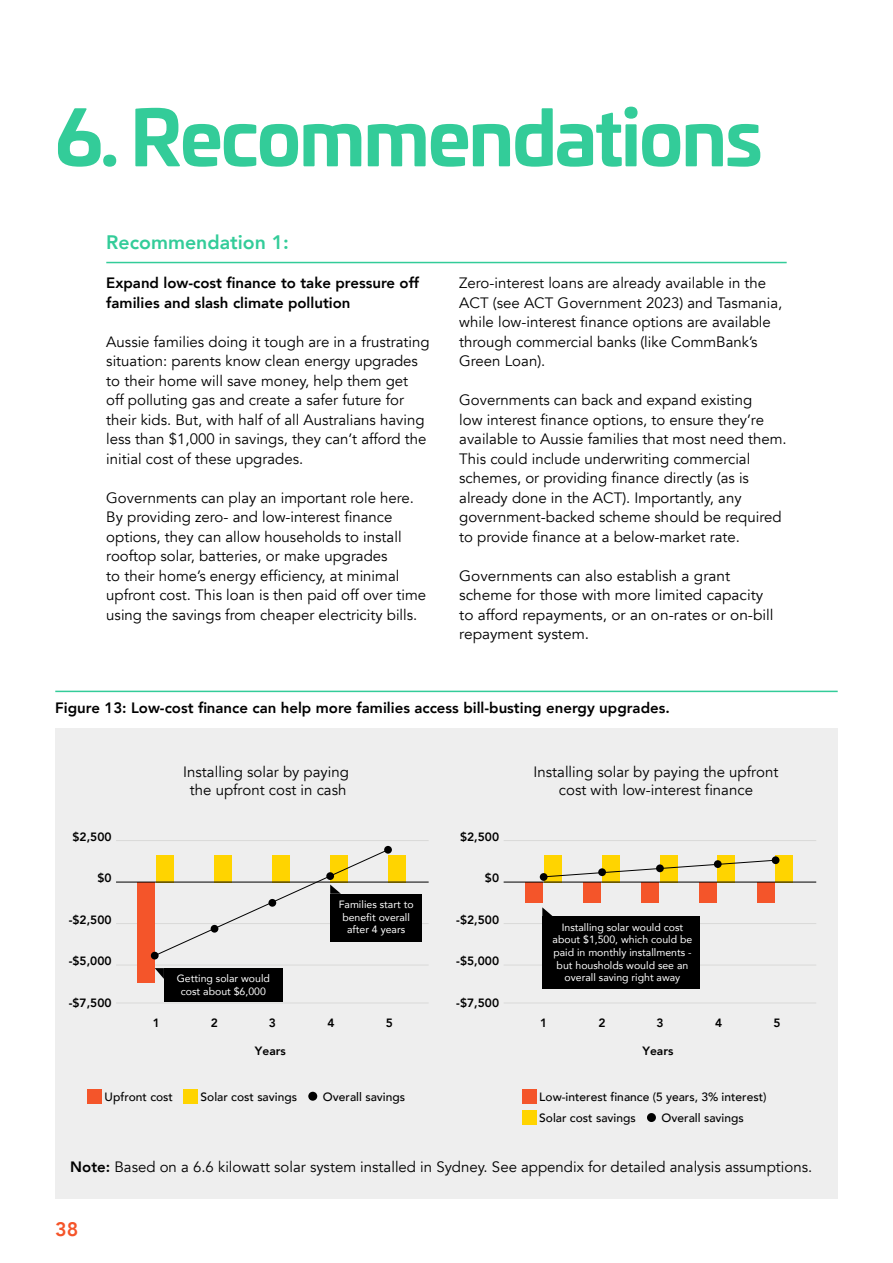
<style>
.page{position:relative;width:893px;height:1263px;background:#fff}
.page>*{position:absolute;margin:0;border:0;box-sizing:border-box;transform-origin:0 0}
.t1{font:700 75px "Univia Pro";letter-spacing:-.03em;color:#3c9}
.t2{font:800 19.5px "Avenir";color:#3c9}
.t3{font:800 19.5px "Avenir";color:#f55429}
.t4{font:15px/19.5px "Avenir";color:#000}
.t5{font:800 15px/19.5px "Avenir";color:#000}
.t6{font:500 12px/21.3px "Avenir";color:#000}
.t7{font:800 12px "Avenir";color:#000}
.t8{font:10.5px/12.6px "Avenir";color:#fff;text-align:center}
.s1{font-weight:800}
</style>
<div class="page">
<div style="left:55px;top:728px;width:783px;height:471px;background:#eee"></div>
<hr style="left:106px;top:262px;width:681px;height:1px;background:#3c9">
<hr style="left:116px;top:923px;width:313px;height:1px;background:#d9d9d8">
<hr style="left:116px;top:965px;width:313px;height:1px;background:#d9d9d8">
<div style="left:138px;top:882px;width:17px;height:100px;background:#f4552a"></div>
<div style="left:388px;top:855px;width:17px;height:27px;background:#ffd400"></div>
<hr style="left:116px;top:840px;width:313px;height:1px;background:#d9d9d8">
<hr style="left:116px;top:882px;width:313px;height:1px;background:#000">
<hr style="left:116px;top:1002px;width:313px;height:1px;background:#d9d9d8">
<svg style="left:384px;top:846px;width:8px;height:8px"></svg>
<div style="left:151px;top:952px;width:8px;height:7px;background:#000;border-radius:50%"></div>
<div style="left:164px;top:968px;width:119px;height:34px;background:#000"></div>
<svg style="left:155px;top:968px;width:9px;height:11px"></svg>
<div style="left:330px;top:894px;width:92px;height:47px;background:#000"></div>
<svg style="left:154px;top:849px;width:235px;height:107px"></svg>
<div style="left:87px;top:1089px;width:15px;height:14px;background:#f4552a"></div>
<div style="left:183px;top:1089px;width:15px;height:14px;background:#ffd400"></div>
<div style="left:308px;top:1092px;width:9px;height:9px;background:#000;border-radius:50%"></div>
<hr style="left:504px;top:923px;width:312px;height:1px;background:#d9d9d8">
<hr style="left:504px;top:965px;width:312px;height:1px;background:#d9d9d8">
<div style="left:544px;top:855px;width:17px;height:27px;background:#ffd400"></div>
<div style="left:525px;top:882px;width:17px;height:21px;background:#f4552a"></div>
<div style="left:583px;top:882px;width:17px;height:21px;background:#f4552a"></div>
<div style="left:641px;top:882px;width:17px;height:21px;background:#f4552a"></div>
<div style="left:699px;top:882px;width:17px;height:21px;background:#f4552a"></div>
<div style="left:757px;top:882px;width:18px;height:21px;background:#f4552a"></div>
<div style="left:602px;top:855px;width:17px;height:27px;background:#ffd400"></div>
<div style="left:660px;top:855px;width:17px;height:27px;background:#ffd400"></div>
<div style="left:718px;top:855px;width:17px;height:27px;background:#ffd400"></div>
<div style="left:776px;top:855px;width:17px;height:27px;background:#ffd400"></div>
<hr style="left:504px;top:840px;width:312px;height:1px;background:#d9d9d8">
<hr style="left:504px;top:882px;width:312px;height:1px;background:#000">
<hr style="left:504px;top:1002px;width:312px;height:1px;background:#d9d9d8">
<svg style="left:541px;top:859px;width:235px;height:19px"></svg>
<div style="left:772px;top:856px;width:7px;height:8px;background:#000;border-radius:50%"></div>
<div style="left:714px;top:860px;width:8px;height:8px;background:#000;border-radius:50%"></div>
<div style="left:656px;top:864px;width:8px;height:8px;background:#000;border-radius:50%"></div>
<div style="left:598px;top:868px;width:8px;height:8px;background:#000;border-radius:50%"></div>
<div style="left:540px;top:873px;width:8px;height:8px;background:#000;border-radius:50%"></div>
<div style="left:542px;top:916px;width:158px;height:73px;background:#000"></div>
<svg style="left:542px;top:907px;width:11px;height:9px"></svg>
<div style="left:522px;top:1089px;width:14px;height:14px;background:#f4552a"></div>
<div style="left:522px;top:1110px;width:14px;height:15px;background:#ffd400"></div>
<div style="left:647px;top:1113px;width:9px;height:9px;background:#000;border-radius:50%"></div>
<hr style="left:55px;top:691px;width:783px;height:1px;background:#3c9">
<h1 class="t1" style="left:55px;top:78px;width:709px">6. Recommendations</h1>
<h2 class="t2" style="left:106px;top:227px;width:184px">Recommendation 1:</h2>
<p class="t5" style="left:106px;top:273px;width:314px">Expand low-cost finance to take pressure off families and slash climate pollution</p>
<p class="t4" style="left:106px;top:332px;width:325px">Aussie families doing it tough are in a frustrating situation: parents know clean energy upgrades to their home will save money, help them get<br>off polluting gas and create a safer future for their kids. But, with half of all Australians having less than $1,000 in savings, they can’t afford the initial cost of these upgrades.</p>
<p class="t4" style="left:106px;top:488px;width:321px">Governments can play an important role here.<br>By providing zero- and low-interest finance options, they can allow households to install rooftop solar, batteries, or make upgrades<br>to their home’s energy efficiency, at minimal upfront cost. This loan is then paid off over time using the savings from cheaper electricity bills.</p>
<p class="t4" style="left:459px;top:273px;width:325px">Zero-interest loans are already available in the ACT (see ACT Government 2023) and Tasmania, while low-interest finance options are available through commercial banks (like CommBank’s Green Loan).</p>
<p class="t4" style="left:459px;top:390px;width:329px">Governments can back and expand existing<br>low interest finance options, to ensure they’re available to Aussie families that most need them.<br>This could include underwriting commercial schemes, or providing finance directly (as is already done in the ACT). Importantly, any government-backed scheme should be required to provide finance at a below-market rate.</p>
<p class="t4" style="left:459px;top:566px;width:316px">Governments can also establish a grant scheme for those with more limited capacity to afford repayments, or an on-rates or on-bill repayment system.</p>
<p class="t5" style="left:55px;top:698px;width:616px">Figure 13: Low-cost finance can help more families access bill-busting energy upgrades.</p>
<p class="t7" style="left:72px;top:827px;width:41px">$2,500</p>
<p class="t7" style="left:97px;top:868px;width:16px">$0</p>
<p class="t7" style="left:69px;top:910px;width:44px">-$2,500</p>
<p class="t7" style="left:69px;top:951px;width:44px">-$5,000</p>
<p class="t7" style="left:69px;top:993px;width:44px">-$7,500</p>
<p class="t4" style="left:183px;top:763px;width:167px;line-height:18px;text-align:center">Installing solar by paying the upfront cost in cash</p>
<p class="t4" style="left:534px;top:763px;width:246px;line-height:18px;text-align:center">Installing solar by paying the upfront cost with low-interest finance</p>
<p class="t8" style="left:177px;top:972px;width:95px">Getting solar would cost about $6,000</p>
<p class="t8" style="left:339px;top:898px;width:76px">Families start to benefit overall after 4 years</p>
<p class="t7" style="left:153px;top:1014px;width:9px">1</p>
<p class="t7" style="left:211px;top:1014px;width:9px">2</p>
<p class="t7" style="left:269px;top:1014px;width:9px">3</p>
<p class="t7" style="left:327px;top:1014px;width:9px">4</p>
<p class="t7" style="left:386px;top:1014px;width:9px">5</p>
<p class="t7" style="left:255px;top:1041px;width:32px">Years</p>
<p class="t7" style="left:460px;top:827px;width:41px">$2,500</p>
<p class="t7" style="left:485px;top:868px;width:16px">$0</p>
<p class="t7" style="left:456px;top:910px;width:44px">-$2,500</p>
<p class="t7" style="left:456px;top:951px;width:44px">-$5,000</p>
<p class="t7" style="left:456px;top:993px;width:44px">-$7,500</p>
<p class="t8" style="left:553px;top:920px;width:141px">Installing solar would cost about $1,500, which could be paid in monthly installments - but housholds would see an overall saving right away</p>
<p class="t7" style="left:540px;top:1014px;width:9px">1</p>
<p class="t7" style="left:598px;top:1014px;width:9px">2</p>
<p class="t7" style="left:656px;top:1014px;width:9px">3</p>
<p class="t7" style="left:715px;top:1014px;width:9px">4</p>
<p class="t7" style="left:773px;top:1014px;width:9px">5</p>
<p class="t7" style="left:642px;top:1041px;width:32px">Years</p>
<p class="t6" style="left:105px;top:1085px;width:70px">Upfront cost</p>
<p class="t6" style="left:201px;top:1085px;width:98px">Solar cost savings</p>
<p class="t6" style="left:323px;top:1085px;width:84px">Overall savings</p>
<p class="t6" style="left:539px;top:1085px;width:229px">Low-interest finance (5 years, 3% interest)<br>Solar cost savings</p>
<p class="t6" style="left:662px;top:1107px;width:84px">Overall savings</p>
<p class="t4" style="left:70px;top:1157px;width:743px"><span class="s1">Note:</span> Based on a 6.6 kilowatt solar system installed in Sydney. See appendix for detailed analysis assumptions.</p>
<h2 class="t3" style="left:55px;top:1214px;width:25px">38</h2>
</div>
